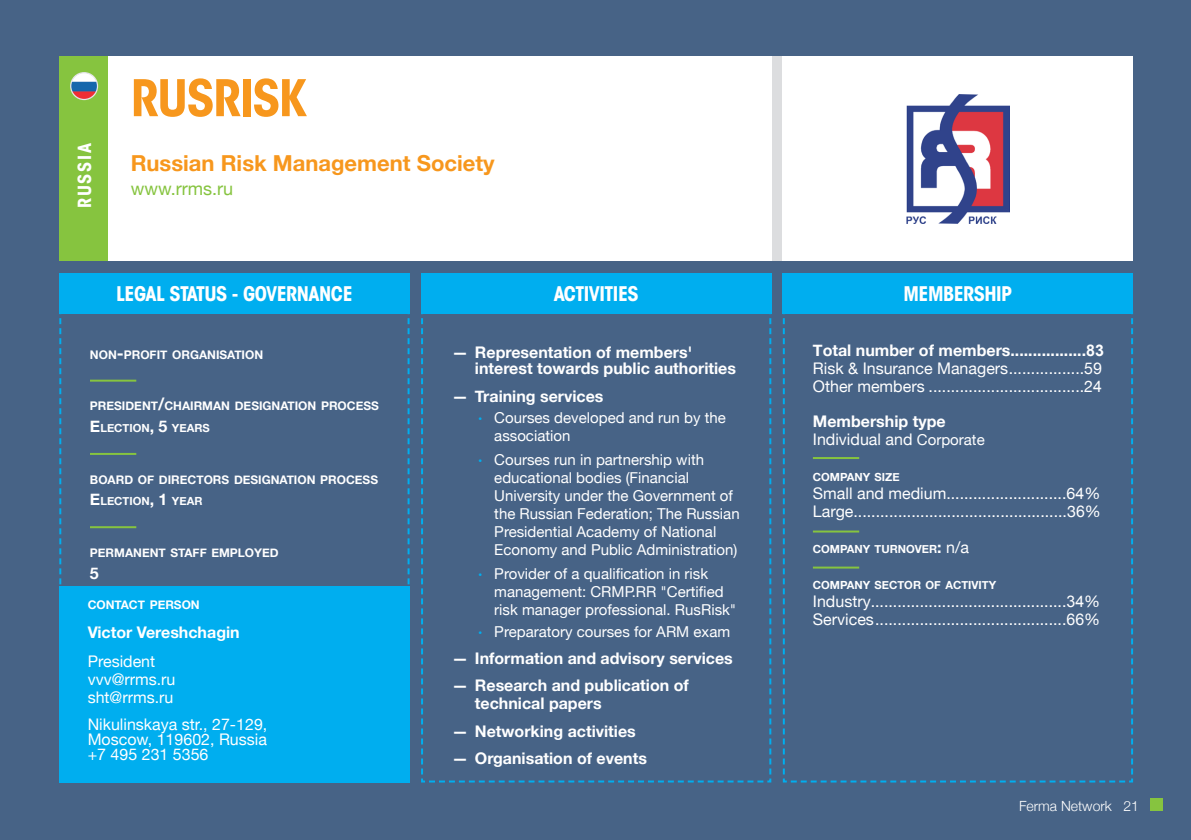
<style>
.page{position:relative;width:1191px;height:840px;background:#fff}
.page>*{position:absolute;margin:0;border:0;box-sizing:border-box;transform-origin:0 0}
.t1{font:700 condensed 50px "ITC Avant Garde Std";letter-spacing:-.025em;color:#f7971d}
.t2{font:700 22px "Helvetica Neue";color:#f7971d}
.t3{font:700 condensed 20px "ITC Avant Garde Std";letter-spacing:-.025em;color:#fff}
.t4{font:18px "Helvetica Neue";color:#86c43f}
.t5{font:700 condensed 18px "ITC Avant Garde Std";letter-spacing:.095em;color:#fff}
.t6{font:16px/18px "Helvetica Neue";color:#fff}
.t7{font:700 16px/18px "Helvetica Neue";color:#fff}
.t8{font:700 16px "Helvetica Neue";color:#fff}
.t9{font:15px/18px "Helvetica Neue";color:#fff}
.t10{font:300 14px "Helvetica Neue";color:#fff}
.t11{font:700 11.8px "Helvetica Neue";color:#fff}
.t12{font:700 11.2px "Helvetica Neue";color:#fff}
.s1{font-size:17px}
.s2{font-size:16px}
.s3{font-size:12px;color:#00aeef}
.s4{font-weight:700}
.s5{font-family:"Arial";font-weight:700}
.s6{font-family:"Arial"}
.s7{font-weight:400}
.s8{font-weight:400;font-size:15px}
.s9{font-weight:400;font-size:16px}
</style>
<div class="page">
<div style="left:0;top:0;width:1191px;height:839px;background:#476386"></div>
<svg style="left:59px;top:309px;width:351px;height:474px"></svg>
<svg style="left:421px;top:309px;width:351px;height:474px"></svg>
<svg style="left:782px;top:309px;width:351px;height:474px"></svg>
<div style="left:59px;top:56px;width:50px;height:205px;background:#86c43f"></div>
<div style="left:59px;top:273px;width:350px;height:40px;background:#00aeef"></div>
<div style="left:421px;top:273px;width:350px;height:40px;background:#00aeef"></div>
<div style="left:783px;top:273px;width:350px;height:40px;background:#00aeef"></div>
<div style="left:771px;top:56px;width:12px;height:205px;background:#dcdddf"></div>
<div style="left:1150px;top:797px;width:12px;height:13px;background:#86c43f"></div>
<hr style="left:90px;top:379px;width:46px;height:2px;background:#86c43f">
<hr style="left:90px;top:452px;width:46px;height:2px;background:#86c43f">
<hr style="left:90px;top:526px;width:46px;height:2px;background:#86c43f">
<hr style="left:813px;top:457px;width:46px;height:2px;background:#86c43f">
<hr style="left:813px;top:530px;width:46px;height:2px;background:#86c43f">
<hr style="left:813px;top:566px;width:46px;height:2px;background:#86c43f">
<div style="left:783px;top:56px;width:350px;height:205px;background:#fff"></div>
<div style="left:108px;top:56px;width:663px;height:205px;background:#fff"></div>
<img style="left:906px;top:94px;width:103px;height:129px">
<div style="left:59px;top:586px;width:350px;height:196px;background:#00aeef"></div>
<img style="left:71px;top:73px;width:26px;height:26px;border-radius:13px">
<div style="left:70px;top:72px;width:28px;height:28px;border:1px solid #e6e7e9;border-radius:50%"></div>
<p class="t5" style="left:73px;top:208px;width:66px;rotate:-90deg">RUSSIA</p>
<h1 class="t1" style="left:131px;top:66px;width:177px">RUSRISK</h1>
<h2 class="t2" style="left:131px;top:146px;width:365px">Russian Risk Management Society</h2>
<p class="t4" style="left:131px;top:175px;width:104px">www.rrms.ru</p>
<p class="t3" style="left:116px;top:281px;width:238px">LEGAL STATUS - GOVERNANCE</p>
<p class="t3" style="left:554px;top:281px;width:86px">ACTIVITIES</p>
<p class="t3" style="left:903px;top:281px;width:110px">MEMBERSHIP</p>
<p class="t11" style="left:90px;top:345px;width:175px">NON<span class="s1">-</span>PROFIT ORGANISATION</p>
<p class="t11" style="left:90px;top:396px;width:290px">PRESIDENT<span class="s1">/</span>CHAIRMAN DESIGNATION PROCESS</p>
<p class="t12" style="left:90px;top:419px;width:121px"><span class="s2">E</span>LECTION<span class="s2">, 5</span> YEARS</p>
<p class="t11" style="left:90px;top:470px;width:289px">BOARD OF DIRECTORS DESIGNATION PROCESS</p>
<p class="t12" style="left:90px;top:492px;width:114px"><span class="s2">E</span>LECTION<span class="s2">, 1</span> YEAR</p>
<p class="t11" style="left:90px;top:543px;width:190px">PERMANENT STAFF EMPLOYED</p>
<p class="t8" style="left:90px;top:560px;width:10px">5</p>
<p class="t11" style="left:88px;top:594px;width:114px">CONTACT PERSON</p>
<p class="t7" style="left:88px;top:623px;width:154px">Victor Vereshchagin</p>
<p class="t6" style="left:88px;top:653px;width:89px">President vvv@rrms.ru sht@rrms.ru</p>
<p class="t6" style="left:88px;top:717px;width:181px;line-height:15.2px;text-align:justify">Nikulinskaya str., 27-129, Moscow, 119602, Russia +7 495 231 5356</p>
<p class="t7" style="left:475px;top:345px;width:262px;line-height:16px;text-indent:-23px">— Representation of members' interest towards public authorities</p>
<p class="t7" style="left:452px;top:387px;width:153px">— Training services</p>
<p class="t9" style="left:494px;top:409px;width:233px;text-indent:-16px"><span class="s3">•</span> Courses developed and run by the association</p>
<p class="t9" style="left:494px;top:451px;width:247px;text-indent:-16px"><span class="s3">•</span> Courses run in partnership with educational bodies (Financial University under the Government of the Russian Federation; The Russian Presidential Academy of National Economy and Public Administration)</p>
<p class="t9" style="left:494px;top:565px;width:243px;text-indent:-16px"><span class="s3">•</span> Provider of a qualification in risk management: CRMP.RR "Certified risk manager professional. RusRisk"</p>
<p class="t9" style="left:478px;top:622px;width:253px"><span class="s3">•</span> Preparatory courses for ARM exam</p>
<p class="t7" style="left:452px;top:649px;width:282px">— Information and advisory services</p>
<p class="t7" style="left:475px;top:676px;width:215px;text-indent:-23px">— Research and publication of technical papers</p>
<p class="t7" style="left:452px;top:722px;width:185px">— Networking activities</p>
<p class="t7" style="left:452px;top:749px;width:196px">— Organisation of events</p>
<p class="t6" style="left:813px;top:342px;width:292px;text-align:justify"><span class="s4">Total number of members.................</span><span class="s5">83<br></span>Risk &amp; Insurance Managers .................5<span class="s6">9<br></span>Other members ...................................2<span class="s6">4</span></p>
<p class="t7" style="left:813px;top:413px;width:173px">Membership type<br><span class="s7">Individual and</span> <span class="s8">Corporate</span></p>
<p class="t12" style="left:813px;top:468px;width:88px">COMPANY SIZE</p>
<p class="t6" style="left:813px;top:485px;width:289px">Small and medium...........................6<span class="s6">4</span>%<br>Large................................................3<span class="s6">6</span>%</p>
<p class="t12" style="left:813px;top:540px;width:158px">COMPANY TURNOVER<span class="s2">:</span> <span class="s9">n/a</span></p>
<p class="t12" style="left:813px;top:576px;width:185px">COMPANY SECTOR OF ACTIVITY</p>
<p class="t6" style="left:813px;top:593px;width:289px">Industry ............................................<span class="s6">34</span>%<br>Services...........................................<span class="s6">66</span>%</p>
<p class="t10" style="left:1019px;top:793px;width:122px">Ferma Network 21</p>
</div>
